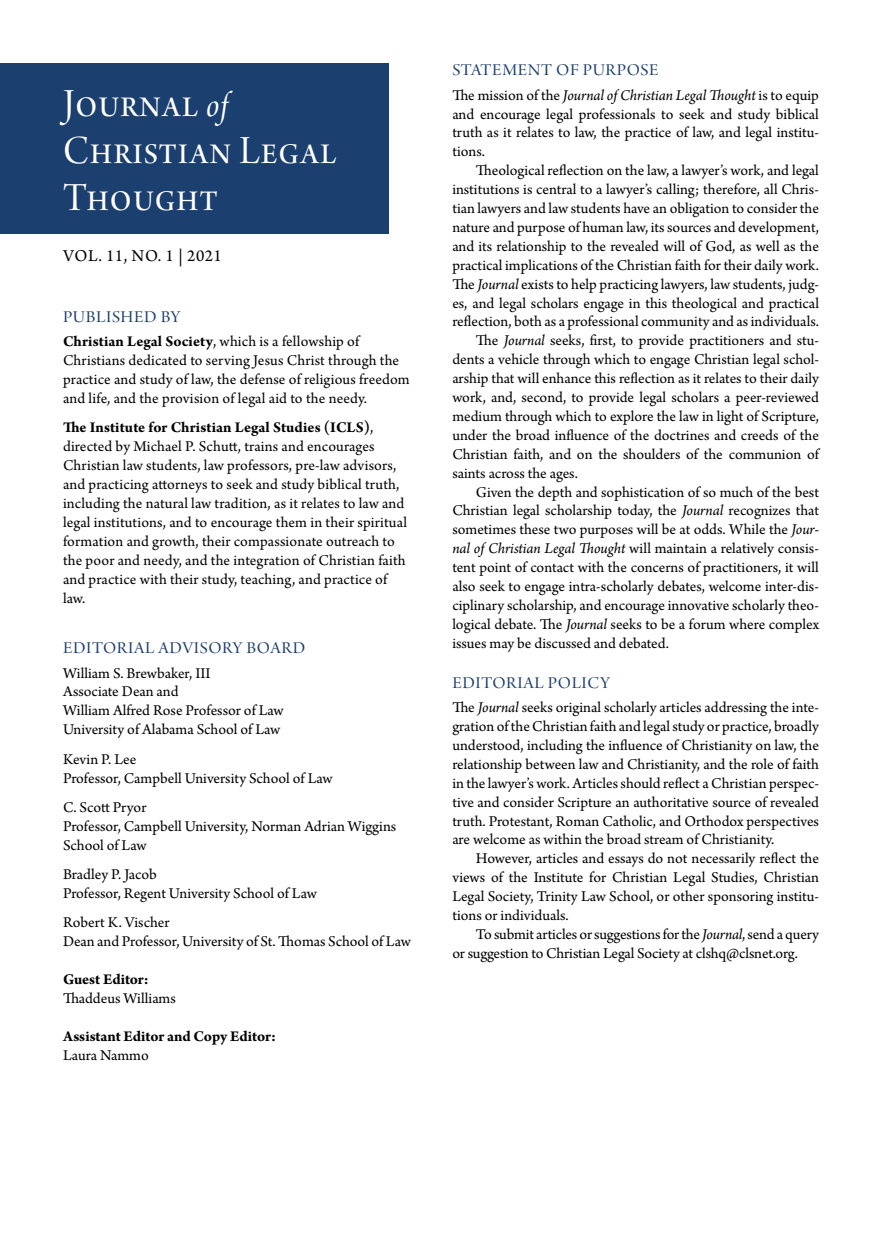
<style>
.page{position:relative;width:882px;height:1260px;background:#fff}
.page>*{position:absolute;margin:0;border:0;box-sizing:border-box;transform-origin:0 0}
.t1{font:42.35px/46.9px "Arno Pro Display";letter-spacing:.025em;color:#fff;scale:.95 1}
.t2{font:17.5px "Arno Pro Display";letter-spacing:.035em;color:#1b3f6e;scale:1.05 1}
.t3{font:17.5px "Arno Pro";letter-spacing:.025em;color:#000}
.t4{font:15.75px/18.9px "Arno Pro";color:#000}
.t5{font:700 15.75px "Arno Pro";letter-spacing:-.005em;color:#000}
.s1{font-family:"Arno Pro Italic Display";font-size:36.75px}
.s2{font-weight:700}
.s3{font-style:italic}
</style>
<div class="page">
<div style="left:0;top:63px;width:388px;height:170px;background:#1b3f6e"></div>
<h1 class="t1" style="left:63px;top:83px;width:289px">Journal <span class="s1">of<br></span>Christian Legal<br>Thought</h1>
<p class="t3" style="left:63px;top:246px;width:160px">VOL. 11, NO. 1 | 2021</p>
<p class="t2" style="left:63px;top:307px;width:113px">PUBLISHED BY</p>
<p class="t4" style="left:63px;top:333px;width:348px"><span class="s2">Christian Legal Society</span>, which is a fellowship of Christians dedicated to serving Jesus Christ through the practice and study of law, the defense of religious freedom and life, and the provision of legal aid to the needy.</p>
<p class="t4" style="left:63px;top:419px;width:345px"><span class="s2">The Institute for Christian Legal Studies (ICLS)</span>, directed by Michael P. Schutt, trains and encourages Christian law students, law professors, pre-law advisors, and practicing attorneys to seek and study biblical truth, including the natural law tradition, as it relates to law and legal institutions, and to encourage them in their spiritual formation and growth, their compassionate outreach to the poor and needy, and the integration of Christian faith and practice with their study, teaching, and practice of law.</p>
<p class="t2" style="left:63px;top:638px;width:232px">EDITORIAL ADVISORY BOARD</p>
<p class="t4" style="left:63px;top:664px;width:222px">William S. Brewbaker, III<br>Associate Dean and<br>William Alfred Rose Professor of Law<br>University of Alabama School of Law</p>
<p class="t4" style="left:63px;top:750px;width:271px">Kevin P. Lee<br>Professor, Campbell University School of Law</p>
<p class="t4" style="left:63px;top:799px;width:335px">C. Scott Pryor<br>Professor, Campbell University, Norman Adrian Wiggins<br>School of Law</p>
<p class="t4" style="left:63px;top:866px;width:255px">Bradley P. Jacob<br>Professor, Regent University School of Law</p>
<p class="t4" style="left:63px;top:914px;width:349px">Robert K. Vischer<br>Dean and Professor, University of St. Thomas School of Law</p>
<p class="t5" style="left:63px;top:970px;width:87px">Guest Editor:</p>
<p class="t4" style="left:63px;top:990px;width:114px">Thaddeus Williams</p>
<p class="t5" style="left:63px;top:1027px;width:214px">Assistant Editor and Copy Editor:</p>
<p class="t4" style="left:63px;top:1046px;width:87px">Laura Nammo</p>
<p class="t2" style="left:452px;top:60px;width:198px">STATEMENT OF PURPOSE</p>
<p class="t4" style="left:452px;top:86px;width:368px;text-align:justify">The mission of the <span class="s3">Journal of Christian Legal Thought</span> is to equip and encourage legal professionals to seek and study biblical truth as it relates to law, the practice of law, and legal institu&shy;tions.</p>
<p class="t4" style="left:476px;top:162px;width:344px">Theological reflection on the law, a lawyer’s work, and legal</p>
<p class="t4" style="left:452px;top:181px;width:368px">institutions is central to a lawyer’s calling; therefore, all Chris-</p>
<p class="t4" style="left:452px;top:200px;width:368px">tian lawyers and law students have an obligation to consider the</p>
<p class="t4" style="left:452px;top:219px;width:368px">nature and purpose of human law, its sources and development,</p>
<p class="t4" style="left:452px;top:237px;width:368px">and its relationship to the revealed will of God, as well as the</p>
<p class="t4" style="left:452px;top:256px;width:368px">practical implications of the Christian faith for their daily work.</p>
<p class="t4" style="left:452px;top:275px;width:368px">The <span class="s3">Journal</span> exists to help practicing lawyers, law students, judg-</p>
<p class="t4" style="left:452px;top:294px;width:368px">es, and legal scholars engage in this theological and practical</p>
<p class="t4" style="left:452px;top:313px;width:368px">reflection, both as a professional community and as individuals.</p>
<p class="t4" style="left:476px;top:332px;width:345px">The <span class="s3">Journal</span> seeks, first, to provide practitioners and stu-</p>
<p class="t4" style="left:452px;top:351px;width:368px">dents a vehicle through which to engage Christian legal schol-</p>
<p class="t4" style="left:452px;top:370px;width:368px">arship that will enhance this reflection as it relates to their daily</p>
<p class="t4" style="left:452px;top:389px;width:368px">work, and, second, to provide legal scholars a peer-reviewed</p>
<p class="t4" style="left:452px;top:408px;width:368px">medium through which to explore the law in light of Scripture,</p>
<p class="t4" style="left:452px;top:426px;width:368px">under the broad influence of the doctrines and creeds of the</p>
<p class="t4" style="left:452px;top:445px;width:368px">Christian faith, and on the shoulders of the communion of</p>
<p class="t4" style="left:452px;top:464px;width:127px">saints across the ages.</p>
<p class="t4" style="left:476px;top:483px;width:345px">Given the depth and sophistication of so much of the best</p>
<p class="t4" style="left:452px;top:502px;width:368px">Christian legal scholarship today, the <span class="s3">Journal</span> recognizes that</p>
<p class="t4" style="left:452px;top:521px;width:368px">sometimes these two purposes will be at odds. While the <span class="s3">Jour-</span></p>
<p class="t4" style="left:452px;top:540px;width:368px"><span class="s3">nal of Christian Legal Thought</span> will maintain a relatively consis-</p>
<p class="t4" style="left:452px;top:559px;width:368px">tent point of contact with the concerns of practitioners, it will</p>
<p class="t4" style="left:452px;top:578px;width:368px">also seek to engage intra-scholarly debates, welcome inter-dis-</p>
<p class="t4" style="left:452px;top:597px;width:368px">ciplinary scholarship, and encourage innovative scholarly theo-</p>
<p class="t4" style="left:452px;top:615px;width:368px">logical debate. The <span class="s3">Journal</span> seeks to be a forum where complex</p>
<p class="t4" style="left:452px;top:634px;width:218px">issues may be discussed and debated.</p>
<p class="t2" style="left:452px;top:673px;width:152px">EDITORIAL POLICY</p>
<p class="t4" style="left:452px;top:699px;width:368px;text-align:justify">The <span class="s3">Journal</span> seeks original scholarly articles addressing the inte&shy;gration of the Christian faith and legal study or practice, broadly understood, including the influence of Christianity on law, the relationship between law and Christianity, and the role of faith in the lawyer’s work. Articles should reflect a Christian perspec&shy;tive and consider Scripture an authoritative source of revealed truth. Protestant, Roman Catholic, and Orthodox perspectives are welcome as within the broad stream of Christianity.</p>
<p class="t4" style="left:452px;top:850px;width:368px;text-align:justify;text-indent:24px">However, articles and essays do not necessarily reflect the views of the Institute for Christian Legal Studies, Christian Legal Society, Trinity Law School, or other sponsoring institu&shy;tions or individuals.</p>
<p class="t4" style="left:452px;top:926px;width:368px;text-indent:24px">To submit articles or suggestions for the <span class="s3">Journal</span>, send a query or suggestion to Christian Legal Society at clshq@clsnet.org.</p>
</div>
